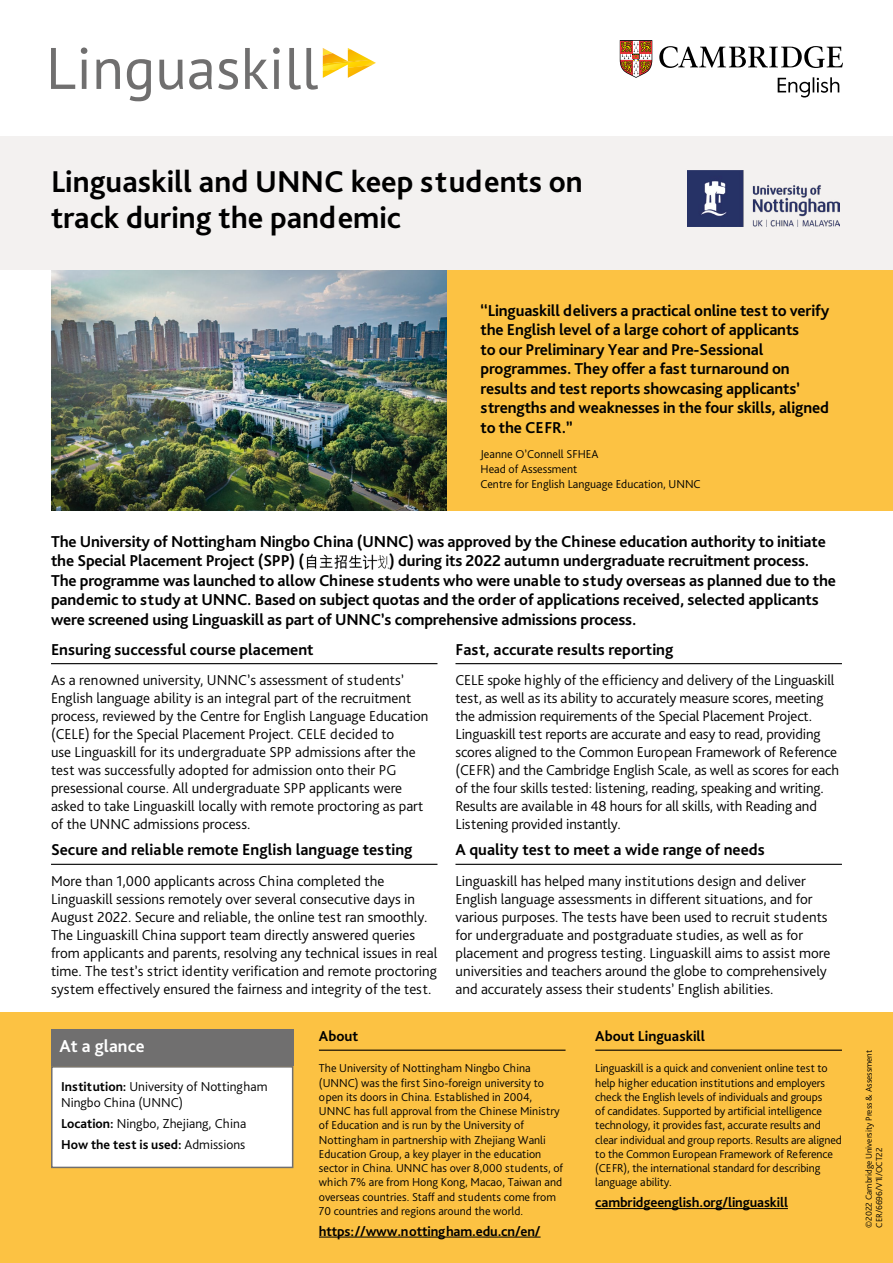
<style>
.page{position:relative;width:893px;height:1263px;background:#fff}
.page>*{position:absolute;margin:0;border:0;box-sizing:border-box;transform-origin:0 0}
.t1{font:700 31.5px/36px "Bliss Pro";color:#000}
.t2{font:700 18px "Bliss Pro";letter-spacing:.005em;color:#fff}
.INTRO{font:700 16.5px/19.5px "Bliss Pro";letter-spacing:-.01em;color:#000}
.PULL_OUT{font:700 16.5px/19.5px "Bliss Pro";letter-spacing:-.01em;color:#000}
.BODY{font:300 15px/18px "Bliss Pro";color:#000}
.t3{font:700 15px "Bliss Pro";color:#000}
.BIO{font:700 14.25px "Bliss Pro";letter-spacing:-.01em;color:#000}
.AT_A_GLANCE{font:300 13.5px/16.5px "Bliss Pro";color:#000}
.AT_A_GLANCE-2{font:700 13.5px "Bliss Pro";color:#000}
.BIO-2{font:300 12px/14.2px "Bliss Pro";letter-spacing:-.005em;color:#000}
.CITATION{font:300 12px/15px "Bliss Pro";color:#000}
.COPYRIGHT{font:300 9px/10.5px "Bliss Pro";color:#000}
.s1{font-weight:700}
.s2{font-weight:300}
</style>
<div class="page">
<div style="left:0;top:136px;width:893px;height:134px;background:#f3f1f0"></div>
<div style="left:446px;top:270px;width:447px;height:240px;background:#fcc243"></div>
<hr style="left:51px;top:663px;width:386px;height:1px;background:#000">
<hr style="left:51px;top:864px;width:386px;height:1px;background:#000">
<svg style="left:51px;top:48px;width:24px;height:41px"></svg>
<svg style="left:81px;top:47px;width:6px;height:42px"></svg>
<svg style="left:96px;top:59px;width:24px;height:30px"></svg>
<svg style="left:127px;top:59px;width:24px;height:42px"></svg>
<svg style="left:159px;top:60px;width:24px;height:30px"></svg>
<svg style="left:189px;top:59px;width:23px;height:30px"></svg>
<svg style="left:218px;top:59px;width:20px;height:31px"></svg>
<svg style="left:245px;top:47px;width:35px;height:42px"></svg>
<svg style="left:289px;top:48px;width:87px;height:42px"></svg>
<svg style="left:778px;top:77px;width:61px;height:21px"></svg>
<svg style="left:659px;top:46px;width:184px;height:22px"></svg>
<svg style="left:620px;top:40px;width:32px;height:38px"></svg>
<img style="left:688px;top:171px;width:151px;height:56px">
<img style="left:51px;top:270px;width:395px;height:240px">
<hr style="left:455px;top:663px;width:387px;height:1px;background:#000">
<hr style="left:455px;top:864px;width:387px;height:1px;background:#000">
<div style="left:0;top:1012px;width:893px;height:251px;background:#fcc243"></div>
<hr style="left:595px;top:1049px;width:247px;height:2px;background:#000">
<hr style="left:595px;top:1208px;width:193px;height:1px;background:#000">
<hr style="left:319px;top:1049px;width:247px;height:2px;background:#000">
<hr style="left:319px;top:1237px;width:222px;height:1px;background:#000">
<div style="left:52px;top:1067px;width:241px;height:100px;background:#fff"></div>
<div style="left:51px;top:1066px;width:242px;height:102px;border:2px solid #706f6f"></div>
<div style="left:51px;top:1030px;width:242px;height:36px;background:#706f6f"></div>
<img style="left:306px;top:554px;width:83px;height:16px">
<h1 class="t1" style="left:51px;top:162px;width:533px">Linguaskill and UNNC keep students on track during the pandemic</h1>
<p class="PULL_OUT" style="left:480px;top:300px;width:350px">‘‘Linguaskill delivers a practical online test to verify the English level of a large cohort of applicants<br>to our Preliminary Year and Pre-Sessional programmes. They offer a fast turnaround on results and test reports showcasing applicants’ strengths and weaknesses in the four skills, aligned to the CEFR.”</p>
<p class="CITATION" style="left:480px;top:446px;width:222px">Jeanne O’Connell SFHEA<br>Head of Assessment<br>Centre for English Language Education, UNNC</p>
<p class="INTRO" style="left:51px;top:531px;width:776px">The University of Nottingham Ningbo China (UNNC) was approved by the Chinese education authority to initiate the Special Placement Project (SPP) (</p>
<p class="INTRO" style="left:51px;top:550px;width:786px;text-indent:338px">) during its 2022 autumn undergraduate recruitment process.<br>The programme was launched to allow Chinese students who were unable to study overseas as planned due to the pandemic to study at UNNC. Based on subject quotas and the order of applications received, selected applicants were screened using Linguaskill as part of UNNC’s comprehensive admissions process.</p>
<h2 class="INTRO" style="left:51px;top:639px;width:264px">Ensuring successful course placement</h2>
<p class="BODY" style="left:51px;top:671px;width:379px">As a renowned university, UNNC’s assessment of students’ English language ability is an integral part of the recruitment process, reviewed by the Centre for English Language Education (CELE) for the Special Placement Project. CELE decided to<br>use Linguaskill for its undergraduate SPP admissions after the test was successfully adopted for admission onto their PG presessional course. All undergraduate SPP applicants were asked to take Linguaskill locally with remote proctoring as part of the UNNC admissions process.</p>
<h2 class="INTRO" style="left:51px;top:840px;width:363px">Secure and reliable remote English language testing</h2>
<p class="BODY" style="left:51px;top:872px;width:388px">More than 1,000 applicants across China completed the Linguaskill sessions remotely over several consecutive days in August 2022. Secure and reliable, the online test ran smoothly.<br>The Linguaskill China support team directly answered queries from applicants and parents, resolving any technical issues in real time. The test’s strict identity verification and remote proctoring system effectively ensured the fairness and integrity of the test.</p>
<h2 class="INTRO" style="left:455px;top:639px;width:219px">Fast, accurate results reporting</h2>
<p class="BODY" style="left:455px;top:671px;width:385px">CELE spoke highly of the efficiency and delivery of the Linguaskill test, as well as its ability to accurately measure scores, meeting the admission requirements of the Special Placement Project.<br>Linguaskill test reports are accurate and easy to read, providing scores aligned to the Common European Framework of Reference (CEFR) and the Cambridge English Scale, as well as scores for each of the four skills tested: listening, reading, speaking and writing.<br>Results are available in 48 hours for all skills, with Reading and Listening provided instantly.</p>
<h2 class="INTRO" style="left:455px;top:840px;width:311px">A quality test to meet a wide range of needs</h2>
<p class="BODY" style="left:455px;top:872px;width:376px">Linguaskill has helped many institutions design and deliver English language assessments in different situations, and for various purposes. The tests have been used to recruit students for undergraduate and postgraduate studies, as well as for placement and progress testing. Linguaskill aims to assist more universities and teachers around the globe to comprehensively and accurately assess their students’ English abilities.</p>
<h3 class="t2" style="left:60px;top:1035px;width:87px">At a glance</h3>
<p class="AT_A_GLANCE" style="left:61px;top:1078px;width:208px"><span class="s1">Institution:</span> University of Nottingham<br>Ningbo China (UNNC)</p>
<p class="AT_A_GLANCE" style="left:61px;top:1115px;width:187px"><span class="s1">Location:</span> Ningbo, Zhejiang, China</p>
<p class="AT_A_GLANCE-2" style="left:61px;top:1136px;width:186px">How the test is used: <span class="s2">Admissions</span></p>
<h3 class="t3" style="left:319px;top:1027px;width:41px">About</h3>
<p class="BIO-2" style="left:319px;top:1061px;width:246px">The University of Nottingham Ningbo China (UNNC) was the first Sino-foreign university to open its doors in China. Established in 2004, UNNC has full approval from the Chinese Ministry of Education and is run by the University of Nottingham in partnership with Zhejiang Wanli Education Group, a key player in the education sector in China. UNNC has over 8,000 students, of which 7% are from Hong Kong, Macao, Taiwan and overseas countries. Staff and students come from 70 countries and regions around the world.</p>
<p class="BIO" style="left:319px;top:1222px;width:223px">https://www.nottingham.edu.cn/en/</p>
<h4 class="t3" style="left:595px;top:1027px;width:111px">About Linguaskill</h4>
<p class="BIO-2" style="left:595px;top:1061px;width:248px">Linguaskill is a quick and convenient online test to help higher education institutions and employers check the English levels of individuals and groups<br>of candidates. Supported by artificial intelligence technology, it provides fast, accurate results and clear individual and group reports. Results are aligned to the Common European Framework of Reference (CEFR), the international standard for describing language ability.</p>
<p class="BIO" style="left:595px;top:1193px;width:194px">cambridgeenglish.org/linguaskill</p>
<p class="COPYRIGHT" style="left:863px;top:1228px;width:179px;rotate:-90deg">©2022 Cambridge University Press &amp; Assessment<br>CER/6696/V1l/OCT22</p>
</div>
